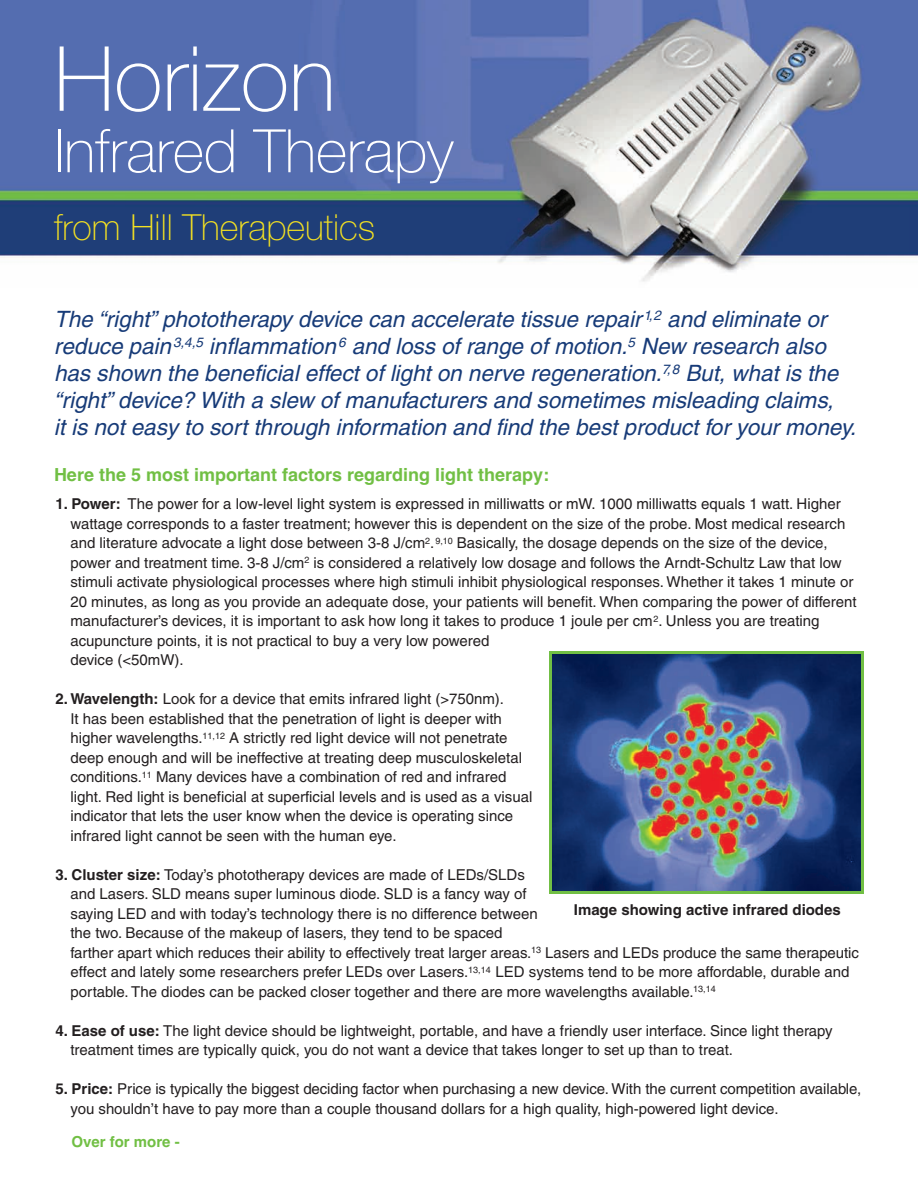
<style>
.page{position:relative;width:918px;height:1188px;background:#fff}
.page>*{position:absolute;margin:0;border:0;box-sizing:border-box;transform-origin:0 0}
.t1{font:100 90px "Helvetica Neue";color:#fff}
.t2{font:100 60px "Helvetica Neue";color:#fff}
.t3{font:100 36px "Helvetica Neue";color:#f4e122}
.t4{font:italic 22.5px/27px "Helvetica";color:#173b78}
.t5{font:18px "Helvetica Bold TT";color:#71bf44}
.t6{font:15px/19.5px "Helvetica";color:#231f20}
.t7{font:700 15px "Helvetica";color:#231f20}
.t8{font:15px "Helvetica Bold TT";color:#71bf44}
.s1{font-weight:700}
</style>
<div class="page">
<img style="left:0;top:0;width:918px;height:282px">
<img style="left:553px;top:655px;width:307px;height:235px">
<div style="left:549px;top:651px;width:315px;height:243px;border:3px solid #71bf44"></div>
<h1 class="t1" style="left:54px;top:47px;width:283px">Horizon</h1>
<h2 class="t2" style="left:54px;top:129px;width:401px">Infrared Therapy</h2>
<h3 class="t3" style="left:54px;top:214px;width:323px">from Hill Therapeutics</h3>
<p class="t4" style="left:54px;top:307px;width:804px">The “right” phototherapy device can accelerate tissue repair <sup>1,2</sup> and eliminate or reduce pain <sup>3,4,5</sup> inflammation <sup>6</sup> and loss of range of motion.<sup>5</sup> New research also has shown the beneficial effect of light on nerve regeneration.<sup>7,8</sup> But, what is the “right” device? With a slew of manufacturers and sometimes misleading claims,<br>it is not easy to sort through information and find the best product for your money.</p>
<p class="t5" style="left:54px;top:464px;width:497px">Here the 5 most important factors regarding light therapy:</p>
<p class="t6" style="left:70px;top:496px;width:788px;text-indent:-15px"><span class="s1">1. Power:</span> The power for a low-level light system is expressed in milliwatts or mW. 1000 milliwatts equals 1 watt. Higher wattage corresponds to a faster treatment; however this is dependent on the size of the probe. Most medical research and literature advocate a light dose between 3-8 J/cm<sup>2</sup>.<sup>9,10</sup> Basically, the dosage depends on the size of the device, power and treatment time. 3-8 J/cm<sup>2</sup> is considered a relatively low dosage and follows the Arndt-Schultz Law that low stimuli activate physiological processes where high stimuli inhibit physiological responses. Whether it takes 1 minute or 20 minutes, as long as you provide an adequate dose, your patients will benefit. When comparing the power of different manufacturer’s devices, it is important to ask how long it takes to produce 1 joule per cm<sup>2</sup>. Unless you are treating acupuncture points, it is not practical to buy a very low powered<br>device (&lt;50mW).</p>
<p class="t6" style="left:70px;top:691px;width:463px;text-indent:-15px"><span class="s1">2. Wavelength:</span> Look for a device that emits infrared light (&gt;750nm).<br>It has been established that the penetration of light is deeper with higher wavelengths.<sup>11,12</sup> A strictly red light device will not penetrate deep enough and will be ineffective at treating deep musculoskeletal conditions.<sup>11</sup> Many devices have a combination of red and infrared light. Red light is beneficial at superficial levels and is used as a visual indicator that lets the user know when the device is operating since infrared light cannot be seen with the human eye.</p>
<p class="t6" style="left:70px;top:866px;width:790px;text-indent:-15px"><span class="s1">3. Cluster size:</span> Today’s phototherapy devices are made of LEDs/SLDs<br>and Lasers. SLD means super luminous diode. SLD is a fancy way of<br>saying LED and with today’s technology there is no difference between<br>the two. Because of the makeup of lasers, they tend to be spaced<br>farther apart which reduces their ability to effectively treat larger areas.<sup>13</sup> Lasers and LEDs produce the same therapeutic effect and lately some researchers prefer LEDs over Lasers.<sup>13,14</sup> LED systems tend to be more affordable, durable and portable. The diodes can be packed closer together and there are more wavelengths available.<sup>13,14</sup></p>
<p class="t6" style="left:70px;top:1022px;width:764px;text-indent:-15px"><span class="s1">4. Ease of use:</span> The light device should be lightweight, portable, and have a friendly user interface. Since light therapy treatment times are typically quick, you do not want a device that takes longer to set up than to treat.</p>
<p class="t6" style="left:70px;top:1081px;width:792px;text-indent:-15px"><span class="s1">5. Price:</span> Price is typically the biggest deciding factor when purchasing a new device. With the current competition available, you shouldn’t have to pay more than a couple thousand dollars for a high quality, high-powered light device.</p>
<p class="t7" style="left:574px;top:904px;width:268px">Image showing active infrared diodes</p>
<p class="t8" style="left:71px;top:1133px;width:110px">Over for more -</p>
</div>
